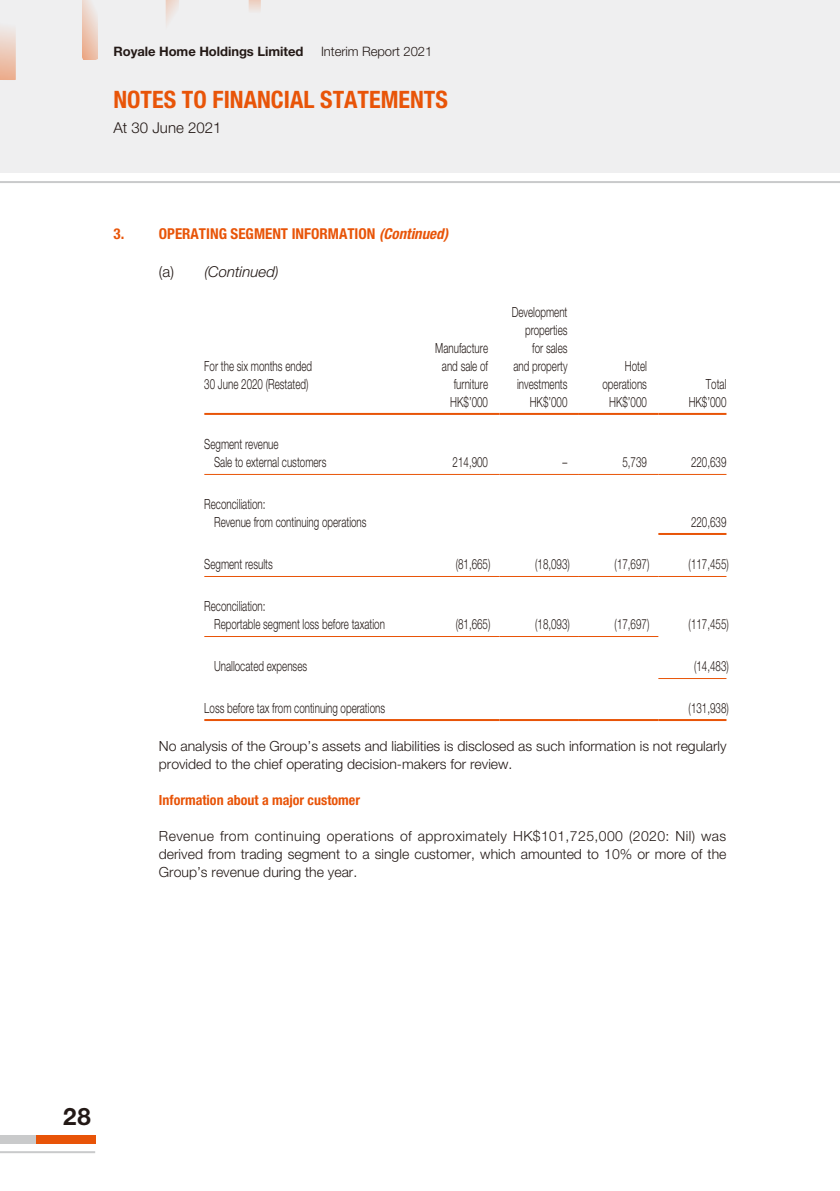
<style>
.page{position:relative;width:840px;height:1191px;background:#fff}
.page>*{position:absolute;margin:0;border:0;box-sizing:border-box;transform-origin:0 0}
.t1{font:700 condensed 24px "Helvetica Neue LT Std";color:#e85408}
.t2{font:700 24px "Helvetica Neue LT Std";color:#231916}
.t3{font:700 condensed 15px "Helvetica Neue LT Std";color:#e85408}
.t4{font:italic 300 15px "Helvetica Neue LT Std";color:#231916}
.t5{font:300 15px "Helvetica Neue LT Std";color:#231916}
.t6{font:300 14px/18px "Helvetica Neue LT Std";color:#231916;scale:.7 1}
.t7{font:300 14px/18px "Helvetica Neue LT Std";color:#231916}
.t8{font:700 condensed 14px "Helvetica Neue LT Std";color:#e85408}
.t9{font:700 13px "Helvetica Neue LT Std";letter-spacing:-.005em;color:#231916}
.t10{font:300 13px "Helvetica Neue LT Std";letter-spacing:-.005em;color:#231916}
.s1{font-style:italic}
.s2{font-style:normal}
</style>
<div class="page">
<div style="left:0;top:0;width:839px;height:173px;background:#efeff0"></div>
<hr style="left:0;top:181px;width:839px;height:2px;background:#c9cacb">
<svg style="left:0;top:27px;width:16px;height:53px"></svg>
<svg style="left:83px;top:0;width:14px;height:59px"></svg>
<svg style="left:165px;top:0;width:14px;height:25px"></svg>
<svg style="left:248px;top:0;width:13px;height:11px"></svg>
<hr style="left:0;top:1151px;width:95px;height:2px;background:#c9cacb">
<div style="left:0;top:1135px;width:55px;height:8px;background:#c9cacb"></div>
<div style="left:36px;top:1135px;width:59px;height:8px;background:#e85408"></div>
<hr style="left:204px;top:413px;width:216px;height:2px;background:#e85408">
<hr style="left:420px;top:413px;width:79px;height:2px;background:#e85408">
<hr style="left:499px;top:413px;width:79px;height:2px;background:#e85408">
<hr style="left:578px;top:413px;width:80px;height:2px;background:#e85408">
<hr style="left:658px;top:413px;width:68px;height:2px;background:#e85408">
<hr style="left:204px;top:474px;width:216px;height:1px;background:#e85408">
<hr style="left:420px;top:474px;width:79px;height:1px;background:#e85408">
<hr style="left:499px;top:474px;width:79px;height:1px;background:#e85408">
<hr style="left:578px;top:474px;width:80px;height:1px;background:#e85408">
<hr style="left:658px;top:474px;width:68px;height:1px;background:#e85408">
<hr style="left:658px;top:533px;width:68px;height:2px;background:#e85408">
<hr style="left:204px;top:576px;width:216px;height:1px;background:#e85408">
<hr style="left:420px;top:576px;width:79px;height:1px;background:#e85408">
<hr style="left:499px;top:576px;width:79px;height:1px;background:#e85408">
<hr style="left:578px;top:576px;width:80px;height:1px;background:#e85408">
<hr style="left:658px;top:576px;width:68px;height:1px;background:#e85408">
<hr style="left:204px;top:636px;width:216px;height:1px;background:#e85408">
<hr style="left:420px;top:636px;width:79px;height:1px;background:#e85408">
<hr style="left:499px;top:636px;width:79px;height:1px;background:#e85408">
<hr style="left:578px;top:636px;width:80px;height:1px;background:#e85408">
<hr style="left:658px;top:678px;width:68px;height:1px;background:#e85408">
<hr style="left:204px;top:719px;width:216px;height:2px;background:#e85408">
<hr style="left:420px;top:719px;width:79px;height:2px;background:#e85408">
<hr style="left:499px;top:719px;width:79px;height:2px;background:#e85408">
<hr style="left:578px;top:719px;width:80px;height:2px;background:#e85408">
<hr style="left:658px;top:719px;width:68px;height:2px;background:#e85408">
<p class="t9" style="left:113px;top:43px;width:191px">Royale Home Holdings Limited</p>
<p class="t10" style="left:321px;top:44px;width:113px">Interim Report 2021</p>
<h1 class="t1" style="left:113px;top:85px;width:335px">NOTES TO FINANCIAL STATEMENTS</h1>
<p class="t5" style="left:113px;top:119px;width:109px">At 30 June 2021</p>
<p class="t3" style="left:113px;top:225px;width:336px">3. OPERATING SEGMENT INFORMATION <span class="s1">(Continued)</span></p>
<p class="t4" style="left:159px;top:263px;width:121px"><span class="s2">(a)</span> (Continued)</p>
<p class="t6" style="left:204px;top:356px;width:155px">For the six months ended<br>30 June 2020 (Restated)</p>
<p class="t6" style="left:435px;top:338px;width:77px;text-align:right">Manufacture and sale of furniture</p>
<p class="t6" style="left:511px;top:302px;width:81px;text-align:right">Development properties for sales<br>and property investments</p>
<p class="t6" style="left:602px;top:356px;width:65px;text-align:right">Hotel operations</p>
<p class="t6" style="left:705px;top:374px;width:31px">Total</p>
<p class="t6" style="left:214px;top:434px;width:162px;line-height:18.6px;text-indent:-10px">Segment revenue<br>Sale to external customers</p>
<p class="t6" style="left:214px;top:495px;width:219px;text-indent:-10px">Reconciliation:<br>Revenue from continuing operations</p>
<p class="t6" style="left:450px;top:392px;width:55px">HK$’000</p>
<p class="t6" style="left:529px;top:392px;width:55px">HK$’000</p>
<p class="t6" style="left:609px;top:392px;width:55px">HK$’000</p>
<p class="t6" style="left:688px;top:392px;width:55px">HK$’000</p>
<p class="t6" style="left:452px;top:453px;width:52px">214,900</p>
<p class="t6" style="left:562px;top:453px;width:9px">–</p>
<p class="t6" style="left:622px;top:453px;width:37px">5,739</p>
<p class="t6" style="left:690px;top:453px;width:52px">220,639</p>
<p class="t6" style="left:690px;top:513px;width:52px">220,639</p>
<p class="t6" style="left:204px;top:555px;width:99px">Segment results</p>
<p class="t6" style="left:455px;top:555px;width:51px">(81,665)</p>
<p class="t6" style="left:535px;top:555px;width:51px">(18,093)</p>
<p class="t6" style="left:614px;top:555px;width:51px">(17,697)</p>
<p class="t6" style="left:688px;top:555px;width:59px">(117,455)</p>
<p class="t6" style="left:214px;top:597px;width:245px;text-indent:-10px">Reconciliation:<br>Reportable segment loss before taxation</p>
<p class="t6" style="left:455px;top:615px;width:51px">(81,665)</p>
<p class="t6" style="left:535px;top:615px;width:51px">(18,093)</p>
<p class="t6" style="left:614px;top:615px;width:51px">(17,697)</p>
<p class="t6" style="left:688px;top:615px;width:59px">(117,455)</p>
<p class="t6" style="left:214px;top:657px;width:134px">Unallocated expenses</p>
<p class="t6" style="left:693px;top:657px;width:51px">(14,483)</p>
<p class="t6" style="left:204px;top:699px;width:260px">Loss before tax from continuing operations</p>
<p class="t6" style="left:688px;top:699px;width:59px">(131,938)</p>
<p class="t7" style="left:159px;top:736px;width:568px">No analysis of the Group’s assets and liabilities is disclosed as such information is not regularly provided to the chief operating decision-makers for review.</p>
<p class="t8" style="left:159px;top:791px;width:202px">Information about a major customer</p>
<p class="t7" style="left:159px;top:826px;width:568px;text-align:justify">Revenue from continuing operations of approximately HK$101,725,000 (2020: Nil) was derived from trading segment to a single customer, which amounted to 10% or more of the Group’s revenue during the year.</p>
<h1 class="t2" style="left:63px;top:1101px;width:29px">28</h1>
</div>
